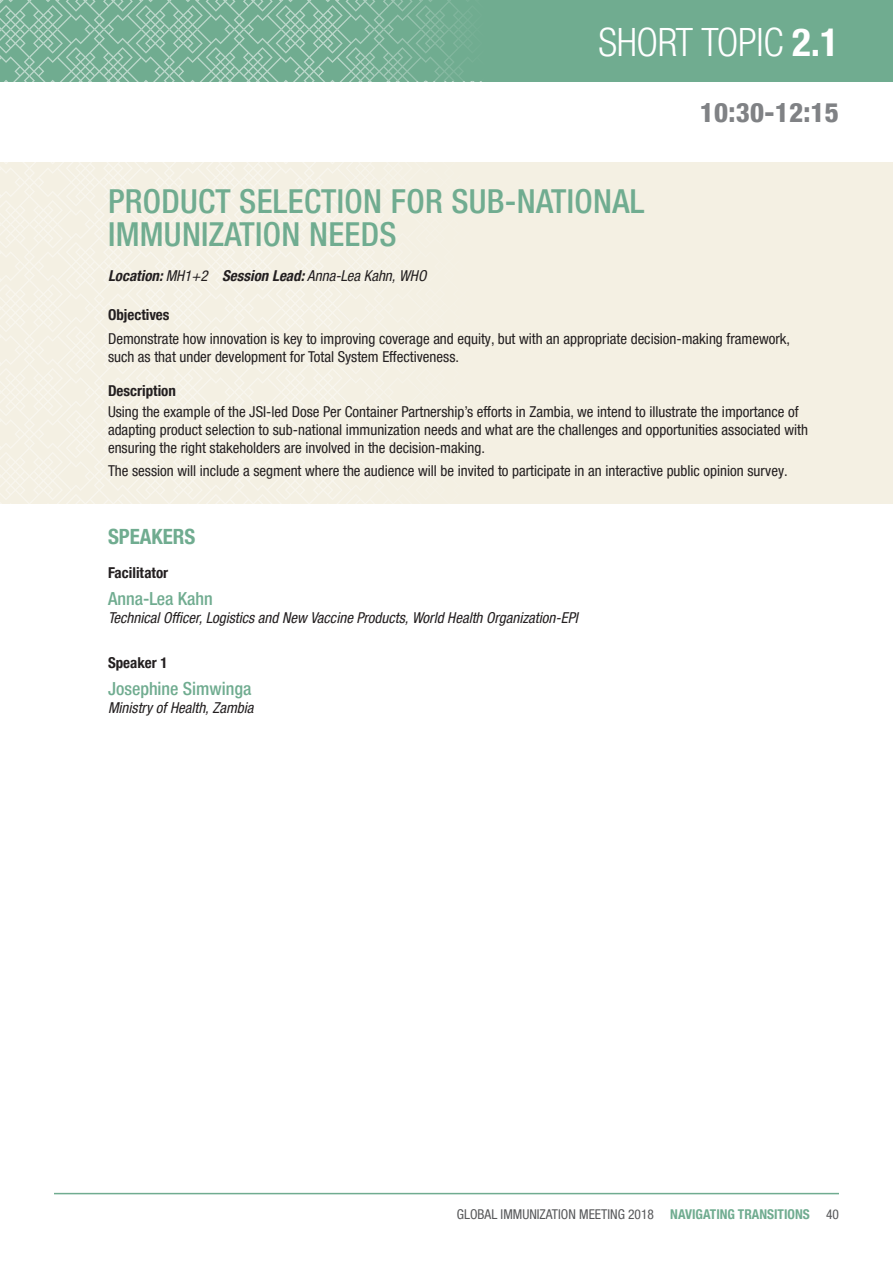
<style>
.page{position:relative;width:893px;height:1263px;background:#fff}
.page>*{position:absolute;margin:0;border:0;box-sizing:border-box;transform-origin:0 0}
.t1{font:300 condensed 39px "Helvetica Neue LTW1 G";letter-spacing:-.01em;color:#fff}
.body_copy{font:500 condensed 33px/33px "Helvetica Neue LTW1 G";letter-spacing:.01em;color:#70ac90}
.blue_intro{font:800 condensed 27px "Helvetica Neue LTW1 G";letter-spacing:.01em;color:#808285}
.body_copy-2{font:700 condensed 21px "Helvetica Neue LTW1 G";color:#70ac90}
.body_copy-3{font:500 condensed 18px "Helvetica Neue LTW1 G";color:#70ac90}
.body_copy-4{font:condensed 15px/18px "Helvetica Neue LTW1 G";color:#231f20}
.body_copy-5{font:italic condensed 15px "Helvetica Neue LTW1 G";color:#231f20}
.body_copy-6{font:italic 700 condensed 15px "Helvetica Neue LTW1 G";color:#231f20}
.body_copy-7{font:700 condensed 15px "Helvetica Neue LTW1 G";color:#231f20}
.t2{font:condensed 13.5px "Helvetica Neue LTW1 G";color:#57585a}
.s1{font-weight:700}
.s2{font-weight:400}
.s3{font-weight:700;color:#70ac90}
</style>
<div class="page">
<div style="left:0;top:0;width:893px;height:81px;background:#70ac90"></div>
<svg style="left:0;top:0;width:340px;height:81px"></svg>
<hr style="left:54px;top:1193px;width:785px;height:1px;background:#70ac90">
<div style="left:0;top:162px;width:893px;height:341px;background:#f4f0e3"></div>
<svg style="left:0;top:162px;width:340px;height:341px"></svg>
<svg style="left:340px;top:0;width:126px;height:81px"></svg>
<p class="t1" style="left:598px;top:20px;width:242px">SHORT TOPIC <span class="s1">2.1</span></p>
<p class="body_copy" style="left:108px;top:185px;width:538px">PRODUCT SELECTION FOR SUB-NATIONAL<br>IMMUNIZATION NEEDS</p>
<p class="body_copy-6" style="left:108px;top:267px;width:320px">Location: <span class="s2">MH1+2</span> Session Lead: <span class="s2">Anna-Lea Kahn, WHO</span></p>
<p class="blue_intro" style="left:700px;top:96px;width:141px">10:30-12:15</p>
<p class="body_copy-7" style="left:108px;top:306px;width:63px">Objectives</p>
<p class="body_copy-4" style="left:108px;top:329px;width:684px">Demonstrate how innovation is key to improving coverage and equity, but with an appropriate decision-making framework, such as that under development for Total System Effectiveness.</p>
<p class="body_copy-7" style="left:108px;top:382px;width:69px">Description</p>
<p class="body_copy-4" style="left:108px;top:402px;width:702px">Using the example of the JSI-led Dose Per Container Partnership’s efforts in Zambia, we intend to illustrate the importance of adapting product selection to sub-national immunization needs and what are the challenges and opportunities associated with ensuring the right stakeholders are involved in the decision-making.</p>
<p class="body_copy-4" style="left:108px;top:462px;width:681px">The session will include a segment where the audience will be invited to participate in an interactive public opinion survey.</p>
<p class="body_copy-2" style="left:108px;top:524px;width:89px">SPEAKERS</p>
<p class="body_copy-7" style="left:108px;top:563px;width:62px">Facilitator</p>
<p class="body_copy-3" style="left:108px;top:587px;width:106px">Anna-Lea Kahn</p>
<p class="body_copy-5" style="left:108px;top:609px;width:471px">Technical Officer, Logistics and New Vaccine Products, World Health Organization-EPI</p>
<p class="body_copy-7" style="left:108px;top:653px;width:61px">Speaker 1</p>
<p class="body_copy-3" style="left:108px;top:677px;width:145px">Josephine Simwinga</p>
<p class="body_copy-5" style="left:108px;top:699px;width:147px">Ministry of Health, Zambia</p>
<p class="t2" style="left:457px;top:1206px;width:384px">GLOBAL IMMUNIZATION MEETING 2018 <span class="s3">NAVIGATING TRANSITIONS</span> 40</p>
</div>
